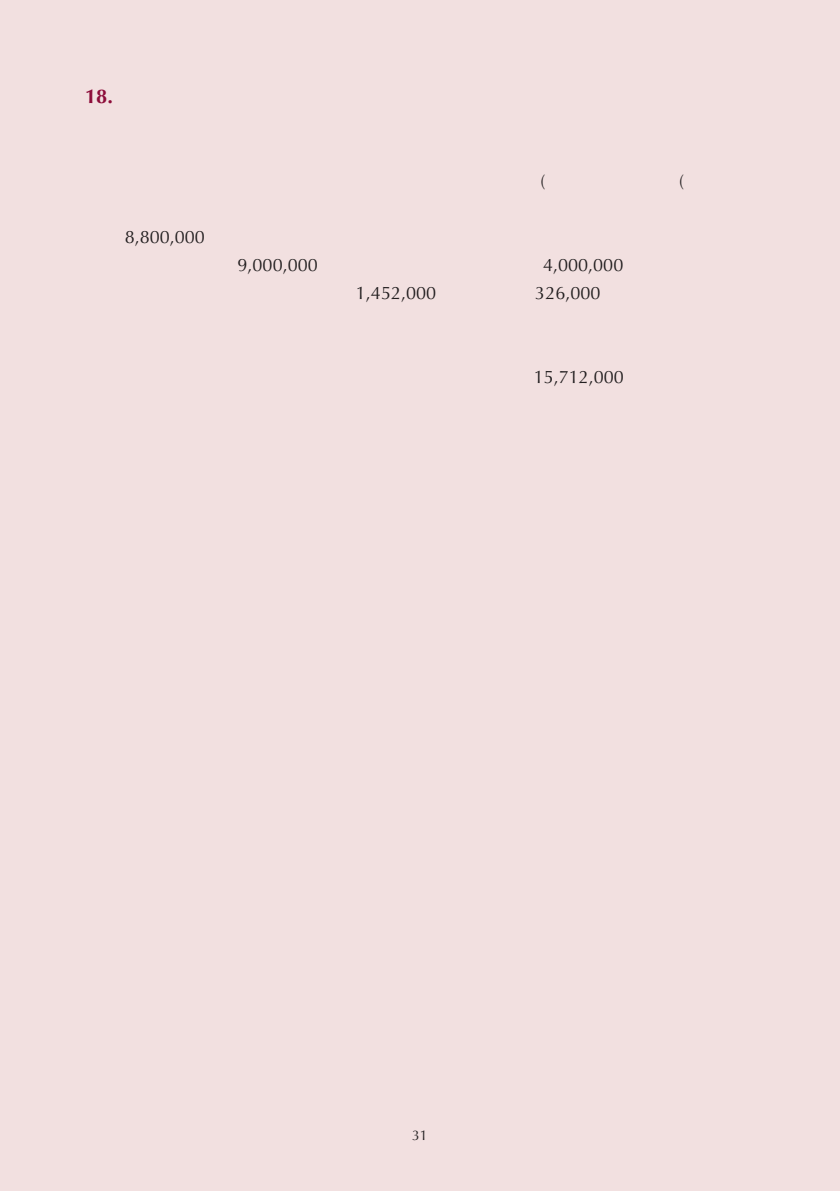
<style>
.page{position:relative;width:840px;height:1191px;background:#fff}
.page>*{position:absolute;margin:0;border:0;box-sizing:border-box;transform-origin:0 0}
.t1{font:700 20px "Optima LT Std";color:#8d0d3a}
.t2{font:18px "Optima LT Std";color:#231f20}
.t3{font:14px "Optima LT Std";color:#231f20}
</style>
<div class="page">
<hr style="left:839px;top:0;width:1px;height:1191px;background:#f2e0e0">
<div style="left:0;top:0;width:839px;height:1191px;background:#f2e0e0"></div>
<p class="t1" style="left:85px;top:84px;width:29px">18.</p>
<p class="t2" style="left:125px;top:226px;width:82px">8,800,000</p>
<p class="t2" style="left:237px;top:254px;width:82px">9,000,000</p>
<p class="t2" style="left:356px;top:282px;width:82px">1,452,000</p>
<p class="t2" style="left:540px;top:170px;width:7px">)</p>
<p class="t2" style="left:543px;top:254px;width:82px">4,000,000</p>
<p class="t2" style="left:535px;top:282px;width:67px">326,000</p>
<p class="t2" style="left:533px;top:366px;width:92px">15,712,000</p>
<p class="t2" style="left:678px;top:170px;width:7px">)</p>
<p class="t3" style="left:412px;top:1127px;width:17px">31</p>
</div>
